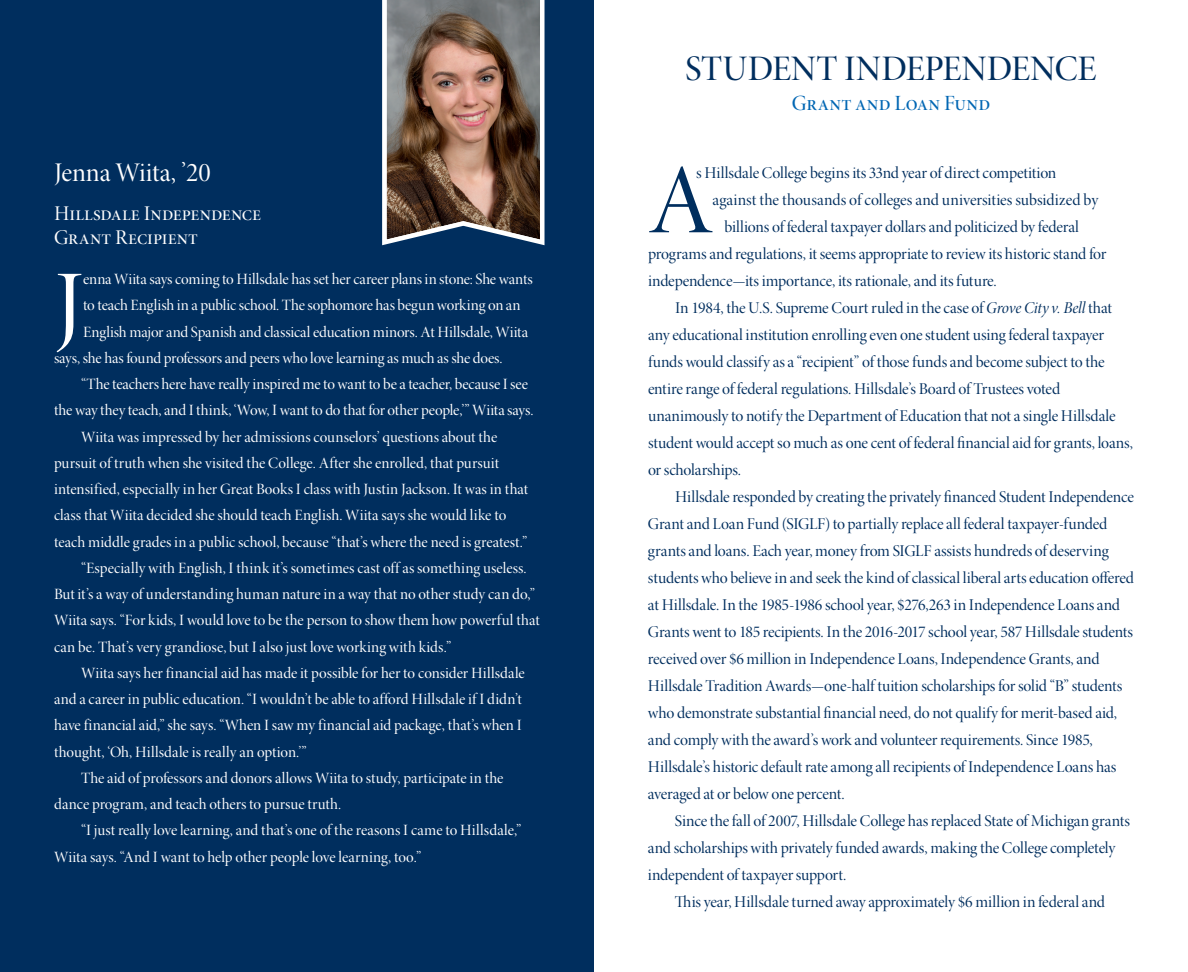
<style>
.page{position:relative;width:1188px;height:972px;background:#fff}
.page>*{position:absolute;margin:0;border:0;box-sizing:border-box;transform-origin:0 0}
.t1{font:99.9px "Minion Pro Disp";color:#002e5e}
.t2{font:96.75px "Minion Pro Disp";color:#fff}
.t3{font:36px "Minion Pro Medium Disp";color:#002e5e}
.t4{font:27px "Minion Pro Disp";color:#fff}
.t5{font:21.75px "Minion Pro Medium Disp";letter-spacing:.01em;color:#0166b3}
.t6{font:21px/24px "Minion Pro Disp";color:#fff}
.t7{font:16.5px "Minion Pro Disp";letter-spacing:-.01em;color:#002e5e}
.t8{font:15.75px "Minion Pro Disp";color:#fff}
.s1{font-family:"Minion Pro It Disp"}
</style>
<div class="page">
<div style="left:0;top:0;width:594px;height:972px;background:#002e5e"></div>
<svg style="left:382px;top:0;width:163px;height:246px"></svg>
<h3 class="t4" style="left:54px;top:156px;width:158px">Jenna Wiita, ’20</h3>
<p class="t6" style="left:54px;top:202px;width:209px">Hillsdale Independence<br>Grant Recipient</p>
<h2 class="t2" style="left:54px;top:248px;width:31px">J</h2>
<p class="t8" style="left:83px;top:270px;width:451px">enna Wiita says coming to Hillsdale has set her career plans in stone: She wants</p>
<p class="t8" style="left:83px;top:296px;width:439px">to teach English in a public school. The sophomore has begun working on an</p>
<p class="t8" style="left:83px;top:322px;width:447px">English major and Spanish and classical education minors. At Hillsdale, Wiita</p>
<p class="t8" style="left:54px;top:348px;width:450px">says, she has found professors and peers who love learning as much as she does.</p>
<p class="t8" style="left:81px;top:375px;width:448px">“The teachers here have really inspired me to want to be a teacher, because I see</p>
<p class="t8" style="left:54px;top:401px;width:481px">the way they teach, and I think, ‘Wow, I want to do that for other people,’” Wiita says.</p>
<p class="t8" style="left:81px;top:427px;width:418px">Wiita was impressed by her admissions counselors’ questions about the</p>
<p class="t8" style="left:54px;top:453px;width:447px">pursuit of truth when she visited the College. After she enrolled, that pursuit</p>
<p class="t8" style="left:54px;top:480px;width:476px">intensified, especially in her Great Books I class with Justin Jackson. It was in that</p>
<p class="t8" style="left:54px;top:506px;width:454px">class that Wiita decided she should teach English. Wiita says she would like to</p>
<p class="t8" style="left:54px;top:532px;width:475px">teach middle grades in a public school, because “that’s where the need is greatest.”</p>
<p class="t8" style="left:81px;top:558px;width:447px">“Especially with English, I think it’s sometimes cast off as something useless.</p>
<p class="t8" style="left:54px;top:585px;width:483px">But it’s a way of understanding human nature in a way that no other study can do,”</p>
<p class="t8" style="left:54px;top:611px;width:487px">Wiita says. “For kids, I would love to be the person to show them how powerful that</p>
<p class="t8" style="left:54px;top:637px;width:399px">can be. That’s very grandiose, but I also just love working with kids.”</p>
<p class="t8" style="left:81px;top:663px;width:445px">Wiita says her financial aid has made it possible for her to consider Hillsdale</p>
<p class="t8" style="left:54px;top:690px;width:470px">and a career in public education. “I wouldn’t be able to afford Hillsdale if I didn’t</p>
<p class="t8" style="left:54px;top:716px;width:469px">have financial aid,” she says. “When I saw my financial aid package, that’s when I</p>
<p class="t8" style="left:54px;top:742px;width:254px">thought, ‘Oh, Hillsdale is really an option.’”</p>
<p class="t8" style="left:81px;top:768px;width:424px">The aid of professors and donors allows Wiita to study, participate in the</p>
<p class="t8" style="left:54px;top:795px;width:289px">dance program, and teach others to pursue truth.</p>
<p class="t8" style="left:81px;top:821px;width:442px">“I just really love learning, and that’s one of the reasons I came to Hillsdale,”</p>
<p class="t8" style="left:54px;top:847px;width:369px">Wiita says. “And I want to help other people love learning, too.”</p>
<h3 class="t3" style="left:685px;top:47px;width:413px">STUDENT INDEPENDENCE</h3>
<h3 class="t5" style="left:792px;top:90px;width:200px">Grant and Loan Fund</h3>
<h1 class="t1" style="left:648px;top:141px;width:67px">A</h1>
<p class="t7" style="left:696px;top:163px;width:362px">s Hillsdale College begins its 33nd year of direct competition</p>
<p class="t7" style="left:713px;top:190px;width:388px">against the thousands of colleges and universities subsidized by</p>
<p class="t7" style="left:725px;top:217px;width:356px">billions of federal taxpayer dollars and politicized by federal</p>
<p class="t7" style="left:648px;top:244px;width:460px">programs and regulations, it seems appropriate to review its historic stand for</p>
<p class="t7" style="left:648px;top:271px;width:350px">independence—its importance, its rationale, and its future.</p>
<p class="t7" style="left:675px;top:298px;width:439px">In 1984, the U.S. Supreme Court ruled in the case of <span class="s1">Grove City v. Bell</span> that</p>
<p class="t7" style="left:648px;top:325px;width:458px">any educational institution enrolling even one student using federal taxpayer</p>
<p class="t7" style="left:648px;top:352px;width:458px">funds would classify as a “recipient” of those funds and become subject to the</p>
<p class="t7" style="left:648px;top:379px;width:414px">entire range of federal regulations. Hillsdale’s Board of Trustees voted</p>
<p class="t7" style="left:648px;top:406px;width:469px">unanimously to notify the Department of Education that not a single Hillsdale</p>
<p class="t7" style="left:648px;top:433px;width:487px">student would accept so much as one cent of federal financial aid for grants, loans,</p>
<p class="t7" style="left:648px;top:460px;width:95px">or scholarships.</p>
<p class="t7" style="left:675px;top:487px;width:460px">Hillsdale responded by creating the privately financed Student Independence</p>
<p class="t7" style="left:648px;top:514px;width:461px">Grant and Loan Fund (SIGLF) to partially replace all federal taxpayer-funded</p>
<p class="t7" style="left:648px;top:541px;width:462px">grants and loans. Each year, money from SIGLF assists hundreds of deserving</p>
<p class="t7" style="left:648px;top:568px;width:488px">students who believe in and seek the kind of classical liberal arts education offered</p>
<p class="t7" style="left:648px;top:595px;width:474px">at Hillsdale. In the 1985-1986 school year, $276,263 in Independence Loans and</p>
<p class="t7" style="left:648px;top:622px;width:486px">Grants went to 185 recipients. In the 2016-2017 school year, 587 Hillsdale students</p>
<p class="t7" style="left:648px;top:649px;width:453px">received over $6 million in Independence Loans, Independence Grants, and</p>
<p class="t7" style="left:648px;top:676px;width:476px">Hillsdale Tradition Awards—one-half tuition scholarships for solid “B” students</p>
<p class="t7" style="left:648px;top:703px;width:471px">who demonstrate substantial financial need, do not qualify for merit-based aid,</p>
<p class="t7" style="left:648px;top:730px;width:446px">and comply with the award’s work and volunteer requirements. Since 1985,</p>
<p class="t7" style="left:648px;top:757px;width:470px">Hillsdale’s historic default rate among all recipients of Independence Loans has</p>
<p class="t7" style="left:648px;top:784px;width:198px">averaged at or below one percent.</p>
<p class="t7" style="left:675px;top:811px;width:456px">Since the fall of 2007, Hillsdale College has replaced State of Michigan grants</p>
<p class="t7" style="left:648px;top:838px;width:469px">and scholarships with privately funded awards, making the College completely</p>
<p class="t7" style="left:648px;top:865px;width:200px">independent of taxpayer support.</p>
<p class="t7" style="left:675px;top:892px;width:432px">This year, Hillsdale turned away approximately $6 million in federal and</p>
</div>
